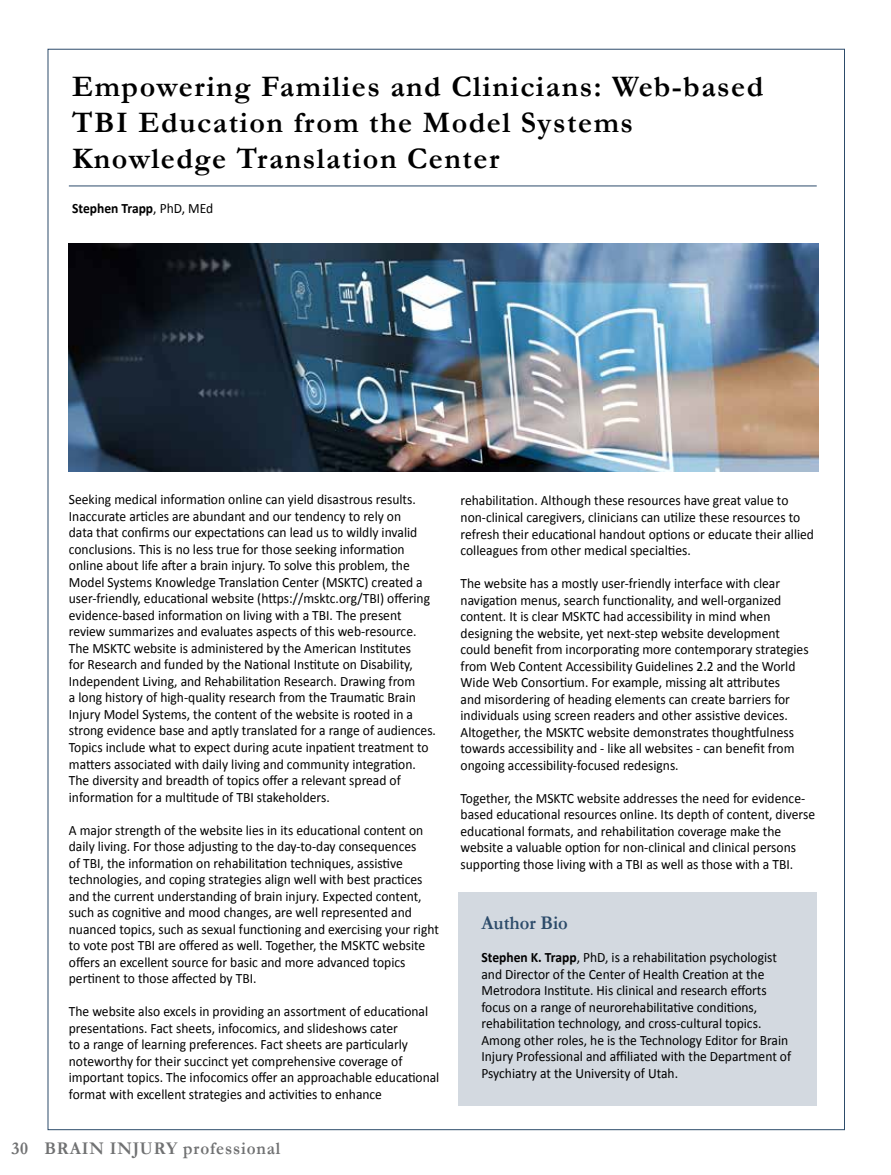
<style>
.page{position:relative;width:891px;height:1175px;background:#fff}
.page>*{position:absolute;margin:0;border:0;box-sizing:border-box;transform-origin:0 0}
.t1{font:700 30px/36px "Garamond";letter-spacing:.05em;color:#000}
.t2{font:700 19.5px "Garamond";color:#2c4b6a;scale:.95 1}
.t3{font:700 18px "Garamond";letter-spacing:.05em;color:#707172;scale:.95 1}
.t4{font:14.25px/16.5px "Calibri";color:#000;scale:.95 1}
.t5{font:700 14.25px "Calibri";color:#000;scale:.95 1}
.s1{font-weight:400}
.s2{font-weight:700}
</style>
<div class="page">
<img style="left:69px;top:244px;width:750px;height:227px">
<div style="left:458px;top:891px;width:359px;height:214px;background:#d3d9e0"></div>
<hr style="left:69px;top:185px;width:748px;height:1px;background:#2c4b6a">
<h1 class="t1" style="left:72px;top:68px;width:693px">Empowering Families and Clinicians: Web-based<br>TBI Education from the Model Systems<br>Knowledge Translation Center</h1>
<p class="t5" style="left:72px;top:199px;width:150px">Stephen Trapp<span class="s1">, PhD, MEd</span></p>
<p class="t4" style="left:69px;top:491px;width:388px">Seeking medical information online can yield disastrous results.<br>Inaccurate articles are abundant and our tendency to rely on<br>data that confirms our expectations can lead us to wildly invalid conclusions. This is no less true for those seeking information online about life after a brain injury. To solve this problem, the Model Systems Knowledge Translation Center (MSKTC) created a user-friendly, educational website (https://msktc.org/TBI) offering evidence-based information on living with a TBI. The present review summarizes and evaluates aspects of this web-resource.<br>The MSKTC website is administered by the American Institutes<br>for Research and funded by the National Institute on Disability, Independent Living, and Rehabilitation Research. Drawing from<br>a long history of high-quality research from the Traumatic Brain Injury Model Systems, the content of the website is rooted in a strong evidence base and aptly translated for a range of audiences.<br>Topics include what to expect during acute inpatient treatment to matters associated with daily living and community integration.<br>The diversity and breadth of topics offer a relevant spread of information for a multitude of TBI stakeholders.</p>
<p class="t4" style="left:69px;top:821px;width:391px">A major strength of the website lies in its educational content on daily living. For those adjusting to the day-to-day consequences<br>of TBI, the information on rehabilitation techniques, assistive technologies, and coping strategies align well with best practices and the current understanding of brain injury. Expected content, such as cognitive and mood changes, are well represented and nuanced topics, such as sexual functioning and exercising your right to vote post TBI are offered as well. Together, the MSKTC website offers an excellent source for basic and more advanced topics pertinent to those affected by TBI.</p>
<p class="t4" style="left:69px;top:1003px;width:392px">The website also excels in providing an assortment of educational presentations. Fact sheets, infocomics, and slideshows cater<br>to a range of learning preferences. Fact sheets are particularly noteworthy for their succinct yet comprehensive coverage of important topics. The infocomics offer an approachable educational format with excellent strategies and activities to enhance</p>
<p class="t3" style="left:11px;top:1137px;width:285px">30 BRAIN INJURY professional</p>
<p class="t4" style="left:461px;top:492px;width:374px">rehabilitation. Although these resources have great value to non-clinical caregivers, clinicians can utilize these resources to refresh their educational handout options or educate their allied colleagues from other medical specialties.</p>
<p class="t4" style="left:461px;top:575px;width:368px">The website has a mostly user-friendly interface with clear navigation menus, search functionality, and well-organized content. It is clear MSKTC had accessibility in mind when designing the website, yet next-step website development could benefit from incorporating more contemporary strategies from Web Content Accessibility Guidelines 2.2 and the World Wide Web Consortium. For example, missing alt attributes<br>and misordering of heading elements can create barriers for individuals using screen readers and other assistive devices.<br>Altogether, the MSKTC website demonstrates thoughtfulness towards accessibility and - like all websites - can benefit from ongoing accessibility-focused redesigns.</p>
<p class="t4" style="left:461px;top:789px;width:375px">Together, the MSKTC website addresses the need for evidence&shy;based educational resources online. Its depth of content, diverse educational formats, and rehabilitation coverage make the website a valuable option for non-clinical and clinical persons supporting those living with a TBI as well as those with a TBI.</p>
<h2 class="t2" style="left:481px;top:911px;width:93px">Author Bio</h2>
<p class="t4" style="left:481px;top:949px;width:328px"><span class="s2">Stephen K. Trapp</span>, PhD, is a rehabilitation psychologist and Director of the Center of Health Creation at the Metrodora Institute. His clinical and research efforts focus on a range of neurorehabilitative conditions, rehabilitation technology, and cross-cultural topics.<br>Among other roles, he is the Technology Editor for Brain Injury Professional and affiliated with the Department of Psychiatry at the University of Utah.</p>
</div>
